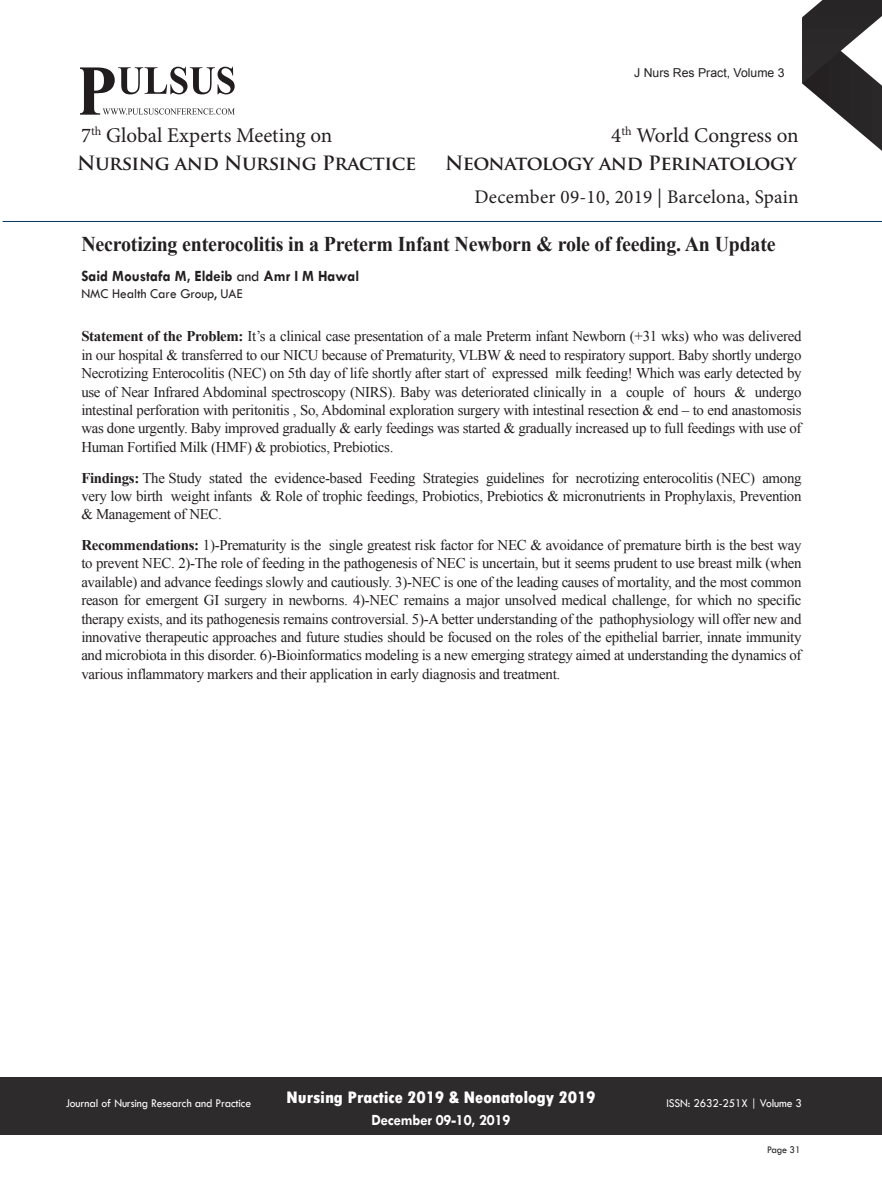
<style>
.page{position:relative;width:882px;height:1197px;background:#fff}
.page>*{position:absolute;margin:0;border:0;box-sizing:border-box;transform-origin:0 0}
.t1{font:700 21px "Times New Roman";letter-spacing:-.01em;color:#231f20;scale:.95 1}
.t2{font:21px "Minion Pro";color:#231f20}
.t3{font:700 19.25px "Trajan Pro";letter-spacing:-.02em;color:#231f20}
.t4{font:19.25px "Minion Pro";letter-spacing:.01em;color:#231f20}
.t5{font:800 condensed 17.5px "Tw Cen";letter-spacing:-.01em;color:#fff;scale:1.1 1}
.Name{font:700 15.75px "Tw Cen";color:#231f20;scale:.95 1}
.t6{font:700 15.75px "Tw Cen";letter-spacing:-.01em;color:#fff;scale:.95 1}
.Abstract{font:14.88px/18.4px "Times New Roman";letter-spacing:-.02em;color:#231f20;text-align:justify}
.Affiliation{font:14px "Tw Cen";color:#231f20;scale:.95 1}
.t7{font:12.25px "Tw Cen";letter-spacing:-.01em;color:#fff;scale:.95 1}
.t8{font:12.25px "Arial";color:#231f20}
.t9{font:10.5px "Tw Cen";letter-spacing:-.02em;color:#231f20;scale:.95 1}
.s1{font-weight:400}
.s2{font-weight:700}
</style>
<div class="page">
<svg style="left:802px;top:0;width:80px;height:151px"></svg>
<div style="left:0;top:1077px;width:882px;height:58px;background:#2e2b2c"></div>
<svg style="left:80px;top:67px;width:155px;height:48px"></svg>
<hr style="left:3px;top:221px;width:879px;height:1px;background:#05365f">
<p class="t8" style="left:634px;top:65px;width:152px">J Nurs Res Pract, Volume 3</p>
<h1 class="t2" style="left:81px;top:121px;width:253px">7<sup>th</sup> Global Experts Meeting on</h1>
<h1 class="t2" style="left:611px;top:121px;width:189px">4<sup>th</sup> World Congress on</h1>
<p class="t3" style="left:77px;top:151px;width:341px">Nursing and Nursing Practice</p>
<p class="t3" style="left:445px;top:151px;width:353px">Neonatology and Perinatology</p>
<p class="t4" style="left:474px;top:184px;width:326px">December 09-10, 2019 | Barcelona, Spain</p>
<p class="t1" style="left:81px;top:229px;width:732px">Necrotizing enterocolitis in a Preterm Infant Newborn &amp; role of feeding. An Update</p>
<p class="Name" style="left:81px;top:266px;width:294px">Said Moustafa M, Eldeib <span class="s1">and</span> Amr I M Hawal</p>
<p class="Affiliation" style="left:81px;top:285px;width:171px">NMC Health Care Group, UAE</p>
<p class="Abstract" style="left:81px;top:327px;width:722px"><span class="s2">Statement of the Problem:</span> It’s a clinical case presentation of a male Preterm infant Newborn (+31 wks) who was delivered in our hospital &amp; transferred to our NICU because of Prematurity, VLBW &amp; need to respiratory support. Baby shortly undergo Necrotizing Enterocolitis (NEC) on 5th day of life shortly after start of expressed milk feeding! Which was early detected by use of Near Infrared Abdominal spectroscopy (NIRS). Baby was deteriorated clinically in a couple of hours &amp; undergo intestinal perforation with peritonitis , So, Abdominal exploration surgery with intestinal resection &amp; end – to end anastomosis was done urgently. Baby improved gradually &amp; early feedings was started &amp; gradually increased up to full feedings with use of Human Fortified Milk (HMF) &amp; probiotics, Prebiotics.</p>
<p class="Abstract" style="left:81px;top:468px;width:722px"><span class="s2">Findings:</span> The Study stated the evidence-based Feeding Strategies guidelines for necrotizing enterocolitis (NEC) among very low birth weight infants &amp; Role of trophic feedings, Probiotics, Prebiotics &amp; micronutrients in Prophylaxis, Prevention &amp; Management of NEC.</p>
<p class="Abstract" style="left:81px;top:536px;width:722px"><span class="s2">Recommendations:</span> 1)-Prematurity is the single greatest risk factor for NEC &amp; avoidance of premature birth is the best way to prevent NEC. 2)-The role of feeding in the pathogenesis of NEC is uncertain, but it seems prudent to use breast milk (when available) and advance feedings slowly and cautiously. 3)-NEC is one of the leading causes of mortality, and the most common reason for emergent GI surgery in newborns. 4)-NEC remains a major unsolved medical challenge, for which no specific therapy exists, and its pathogenesis remains controversial. 5)-A better understanding of the pathophysiology will offer new and innovative therapeutic approaches and future studies should be focused on the roles of the epithelial barrier, innate immunity and microbiota in this disorder. 6)-Bioinformatics modeling is a new emerging strategy aimed at understanding the dynamics of various inflammatory markers and their application in early diagnosis and treatment.</p>
<p class="t5" style="left:286px;top:1087px;width:283px">Nursing Practice 2019 &amp; Neonatology 2019</p>
<p class="t6" style="left:372px;top:1111px;width:148px">December 09-10, 2019</p>
<p class="t7" style="left:66px;top:1096px;width:197px">Journal of Nursing Research and Practice</p>
<p class="t7" style="left:666px;top:1095px;width:144px">ISSN: 2632-251X | Volume 3</p>
<p class="t9" style="left:767px;top:1143px;width:37px">Page 31</p>
</div>
